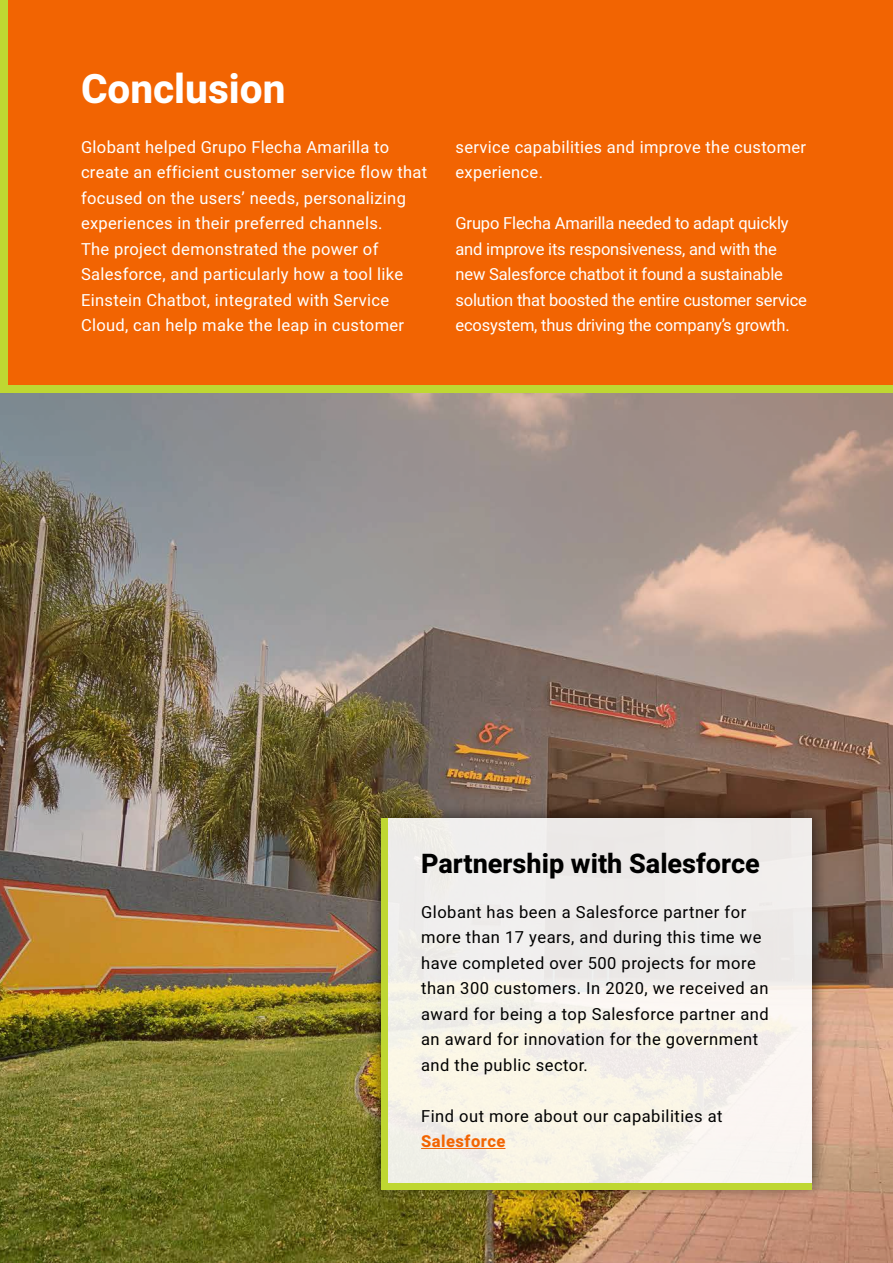
<style>
.page{position:relative;width:893px;height:1263px;background:#fff}
.page>*{position:absolute;margin:0;border:0;box-sizing:border-box;transform-origin:0 0}
.t1{font:800 40.5px "Heebo";color:#fff}
.t2{font:800 27px "Heebo";color:#000}
.t3{font:16.5px/25.5px "Heebo";letter-spacing:.02em;color:#fff}
.t4{font:16.5px/25.5px "Heebo";letter-spacing:.03em;color:#000}
.t5{font:16.5px/25.5px "Heebo";letter-spacing:-.01em;color:#fff}
.t6{font:800 16.5px "Heebo";letter-spacing:.03em;color:#f26402}
</style>
<div class="page">
<img style="left:0;top:393px;width:893px;height:870px">
<div style="left:0;top:0;width:893px;height:386px;background:#f26402"></div>
<div style="left:0;top:386px;width:893px;height:7px;background:#bfd732"></div>
<div style="left:0;top:0;width:7px;height:391px;background:#bfd732"></div>
<div style="left:366px;top:803px;width:461px;height:398px;background:#000;opacity:.75"></div>
<div style="left:381px;top:818px;width:431px;height:368px;background:#f1efe9"></div>
<hr style="left:421px;top:1148px;width:84px;height:1px;background:#f26402">
<div style="left:381px;top:818px;width:7px;height:372px;background:#bfd732"></div>
<div style="left:381px;top:1183px;width:431px;height:7px;background:#bfd732"></div>
<h1 class="t1" style="left:81px;top:61px;width:206px">Conclusion</h1>
<p class="t3" style="left:81px;top:134px;width:348px">Globant helped Grupo Flecha Amarilla to create an efficient customer service flow that focused on the users’ needs, personalizing experiences in their preferred channels.<br>The project demonstrated the power of Salesforce, and particularly how a tool like Einstein Chatbot, integrated with Service Cloud, can help make the leap in customer</p>
<p class="t3" style="left:455px;top:134px;width:352px">service capabilities and improve the customer experience.</p>
<p class="t5" style="left:455px;top:211px;width:353px">Grupo Flecha Amarilla needed to adapt quickly and improve its responsiveness, and with the new Salesforce chatbot it found a sustainable solution that boosted the entire customer service ecosystem, thus driving the company’s growth.</p>
<h2 class="t2" style="left:421px;top:845px;width:340px">Partnership with Salesforce</h2>
<p class="t4" style="left:421px;top:899px;width:349px">Globant has been a Salesforce partner for more than 17 years, and during this time we have completed over 500 projects for more than 300 customers. In 2020, we received an award for being a top Salesforce partner and an award for innovation for the government and the public sector.</p>
<p class="t4" style="left:421px;top:1103px;width:303px">Find out more about our capabilities at</p>
<p class="t6" style="left:421px;top:1130px;width:86px">Salesforce</p>
</div>
